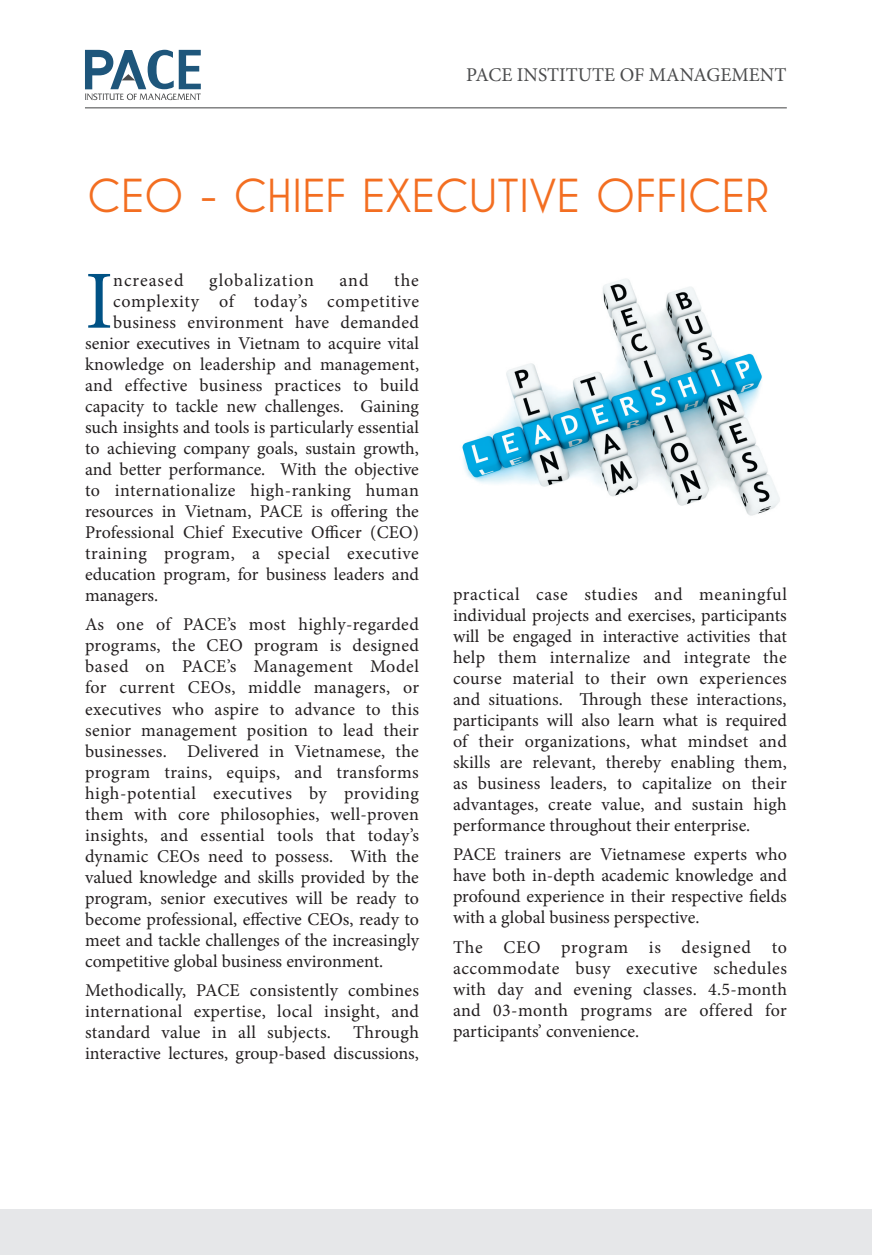
<style>
.page{position:relative;width:872px;height:1255px;background:#fff}
.page>*{position:absolute;margin:0;border:0;box-sizing:border-box;transform-origin:0 0}
.t1{font:82.65px "Minion Pro";color:#005285}
.t2{font:45px "UTM Caviar";color:#f36e21}
.t3{font:19.5px "Minion Pro";color:#4b4c4d}
.t4{font:18px/21px "Minion Pro";letter-spacing:.005em;color:#231f20;text-align:justify}
.t5{font:18px "Minion Pro";letter-spacing:.035em;color:#231f20}
.t6{font:18px "Minion Pro";letter-spacing:.025em;color:#231f20}
.t7{font:18px "Minion Pro";letter-spacing:.055em;color:#231f20}
</style>
<div class="page">
<img style="left:462px;top:279px;width:318px;height:237px">
<svg style="left:85px;top:50px;width:116px;height:50px"></svg>
<hr style="left:85px;top:107px;width:702px;height:1px;background:#4b4c4d">
<div style="left:0;top:1209px;width:872px;height:45px;background:#e6e7e9"></div>
<p class="t3" style="left:466px;top:62px;width:322px">PACE INSTITUTE OF MANAGEMENT</p>
<h2 class="t2" style="left:87px;top:161px;width:682px">CEO - CHIEF EXECUTIVE OFFICER</h2>
<h1 class="t1" style="left:85px;top:246px;width:30px">I</h1>
<p class="t7" style="left:113px;top:268px;width:72px">ncreased</p>
<p class="t7" style="left:209px;top:268px;width:106px">globalization</p>
<p class="t4" style="left:339px;top:269px;width:30px">and</p>
<p class="t4" style="left:394px;top:269px;width:26px">the</p>
<p class="t5" style="left:113px;top:289px;width:307px">complexity of today’s competitive</p>
<p class="t4" style="left:113px;top:311px;width:307px">business environment have demanded</p>
<p class="t4" style="left:85px;top:332px;width:335px">senior executives in Vietnam to acquire vital</p>
<p class="t4" style="left:85px;top:353px;width:335px">knowledge on leadership and management,</p>
<p class="t4" style="left:85px;top:374px;width:335px">and effective business practices to build</p>
<p class="t4" style="left:85px;top:395px;width:335px">capacity to tackle new challenges. Gaining</p>
<p class="t4" style="left:85px;top:416px;width:335px">such insights and tools is particularly essential</p>
<p class="t4" style="left:85px;top:437px;width:335px">to achieving company goals, sustain growth,</p>
<p class="t4" style="left:85px;top:458px;width:335px">and better performance. With the objective</p>
<p class="t6" style="left:85px;top:478px;width:335px">to internationalize high-ranking human</p>
<p class="t4" style="left:85px;top:500px;width:335px">resources in Vietnam, PACE is offering the</p>
<p class="t4" style="left:85px;top:521px;width:335px">Professional Chief Executive Officer (CEO)</p>
<p class="t5" style="left:85px;top:541px;width:335px">training program, a special executive</p>
<p class="t4" style="left:85px;top:563px;width:335px">education program, for business leaders and</p>
<p class="t4" style="left:85px;top:584px;width:75px">managers.</p>
<p class="t4" style="left:85px;top:614px;width:335px">As one of PACE’s most highly-regarded programs, the CEO program is designed based on PACE’s Management Model for current CEOs, middle managers, or executives who aspire to advance to this senior management position to lead their businesses. Delivered in Vietnamese, the program trains, equips, and transforms high-potential executives by providing them with core philosophies, well-proven insights, and essential tools that today’s dynamic CEOs need to possess. With the valued knowledge and skills provided by the program, senior executives will be ready to become professional, effective CEOs, ready to meet and tackle challenges of the increasingly competitive global business environment.</p>
<p class="t4" style="left:85px;top:980px;width:335px">Methodically, PACE consistently combines international expertise, local insight, and standard value in all subjects. Through interactive lectures, group-based discussions,</p>
<p class="t4" style="left:453px;top:583px;width:335px">practical case studies and meaningful individual projects and exercises, participants will be engaged in interactive activities that help them internalize and integrate the course material to their own experiences and situations. Through these interactions, participants will also learn what is required of their organizations, what mindset and skills are relevant, thereby enabling them, as business leaders, to capitalize on their advantages, create value, and sustain high performance throughout their enterprise.</p>
<p class="t4" style="left:453px;top:844px;width:335px">PACE trainers are Vietnamese experts who have both in-depth academic knowledge and profound experience in their respective fields with a global business perspective.</p>
<p class="t4" style="left:453px;top:936px;width:335px">The CEO program is designed to accommodate busy executive schedules with day and evening classes. 4.5-month and 03-month programs are offered for participants’ convenience.</p>
</div>
